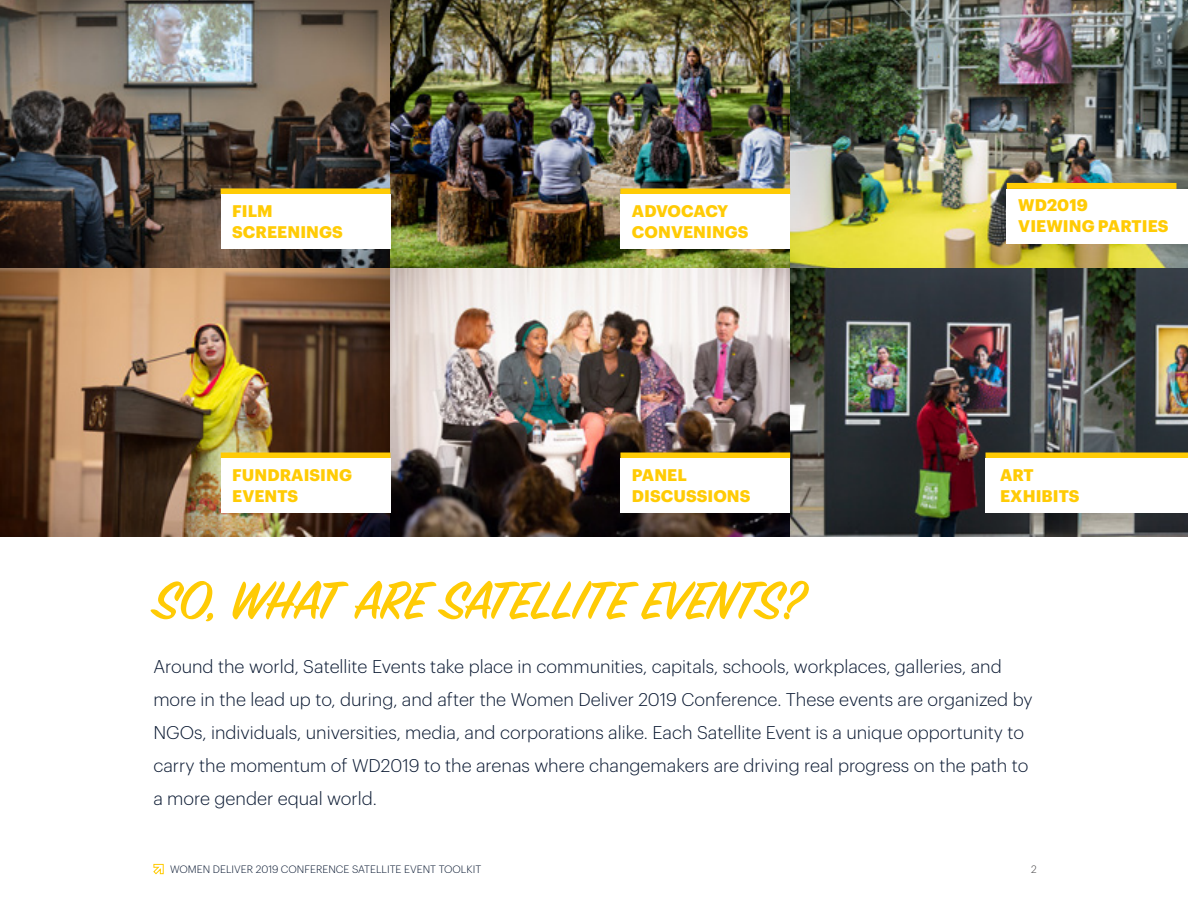
<style>
.page{position:relative;width:1188px;height:918px;background:#fff}
.page>*{position:absolute;margin:0;border:0;box-sizing:border-box;transform-origin:0 0}
.t1{font:600 59.1px "Sign Painter House Script";letter-spacing:-.02em;color:#ffcb05}
.t2{font:300 18px/33px "Graphik";color:#091831}
.t3{font:700 16.5px/21px "Graphik";letter-spacing:.005em;color:#ffcb05}
.t4{font:300 10.5px "Graphik";color:#091831}
.t5{font:300 10.5px "Graphik";color:#414042}
</style>
<div class="page">
<svg style="left:153px;top:864px;width:11px;height:11px"></svg>
<img style="left:0;top:0;width:1188px;height:537px">
<div style="left:221px;top:188px;width:169px;height:6px;background:#ffcb05"></div>
<div style="left:221px;top:194px;width:169px;height:55px;background:#fff"></div>
<div style="left:620px;top:188px;width:170px;height:6px;background:#ffcb05"></div>
<div style="left:620px;top:194px;width:170px;height:55px;background:#fff"></div>
<div style="left:1007px;top:183px;width:169px;height:6px;background:#ffcb05"></div>
<div style="left:1007px;top:189px;width:181px;height:54px;background:#fff"></div>
<div style="left:221px;top:453px;width:169px;height:6px;background:#ffcb05"></div>
<div style="left:221px;top:459px;width:169px;height:54px;background:#fff"></div>
<div style="left:620px;top:453px;width:170px;height:6px;background:#ffcb05"></div>
<div style="left:620px;top:459px;width:170px;height:54px;background:#fff"></div>
<div style="left:986px;top:453px;width:202px;height:6px;background:#ffcb05"></div>
<div style="left:986px;top:459px;width:202px;height:54px;background:#fff"></div>
<p class="t3" style="left:232px;top:199px;width:112px">FILM<br>SCREENINGS</p>
<p class="t3" style="left:632px;top:199px;width:118px">ADVOCACY<br>CONVENINGS</p>
<p class="t3" style="left:1018px;top:193px;width:152px">WD2019<br>VIEWING PARTIES</p>
<p class="t3" style="left:232px;top:463px;width:121px">FUNDRAISING<br>EVENTS</p>
<p class="t3" style="left:632px;top:463px;width:120px">PANEL<br>DISCUSSIONS</p>
<p class="t3" style="left:1000px;top:463px;width:81px">ART<br>EXHIBITS</p>
<h1 class="t1" style="left:153px;top:565px;width:652px">SO, WHAT ARE SATELLITE EVENTS?</h1>
<p class="t2" style="left:153px;top:648px;width:881px">Around the world, Satellite Events take place in communities, capitals, schools, workplaces, galleries, and more in the lead up to, during, and after the Women Deliver 2019 Conference. These events are organized by NGOs, individuals, universities, media, and corporations alike. Each Satellite Event is a unique opportunity to carry the momentum of WD2019 to the arenas where changemakers are driving real progress on the path to a more gender equal world.</p>
<p class="t4" style="left:170px;top:861px;width:313px">WOMEN DELIVER 2019 CONFERENCE SATELLITE EVENT TOOLKIT</p>
<p class="t5" style="left:1031px;top:861px;width:7px">2</p>
</div>
